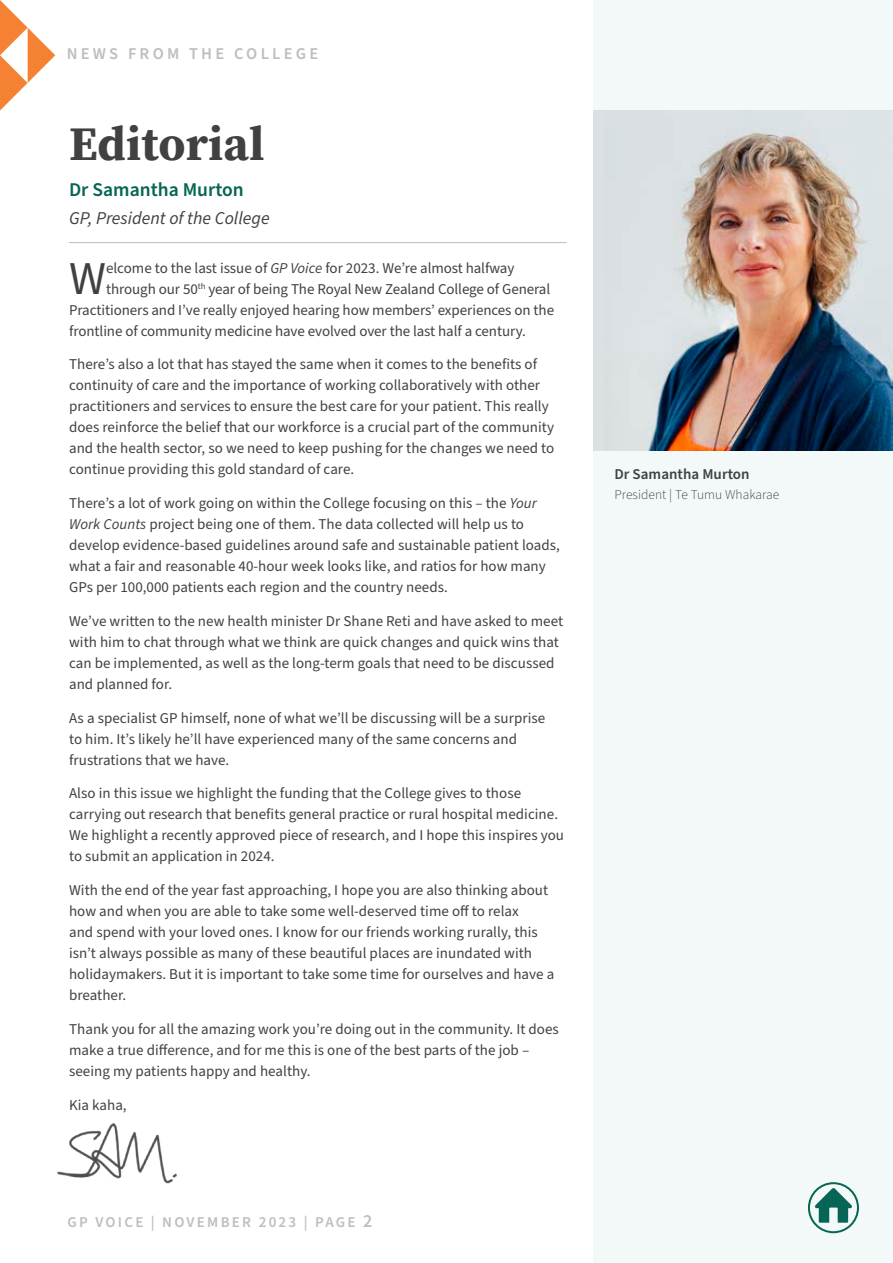
<style>
.page{position:relative;width:893px;height:1263px;background:#fff}
.page>*{position:absolute;margin:0;border:0;box-sizing:border-box;transform-origin:0 0}
.t1{font:700 48px "Source Serif Pro";letter-spacing:.005em;color:#414142}
.t2{font:46.95px "Source Sans Pro";color:#414142}
.t3{font:600 19.5px "Source Sans Pro";color:#066555}
.t4{font:italic 18px "Source Sans Pro";color:#414142}
.t5{font:600 16.5px "Source Sans Pro";letter-spacing:.195em;color:#bcbec0}
.t6{font:15px/21px "Source Sans Pro";letter-spacing:.005em;color:#414142}
.t7{font:600 15px "Source Sans Pro";letter-spacing:.15em;color:#bcbec0}
.t8{font:600 15px "Source Sans Pro";letter-spacing:.005em;color:#414142}
.t9{font:300 13.5px "Source Sans Pro";letter-spacing:.005em;color:#414142}
.s1{font-style:italic}
.s2{font-size:18px}
</style>
<div class="page">
<div style="left:593px;top:0;width:300px;height:1263px;background:#f2f9f8"></div>
<div style="left:593px;top:111px;width:300px;height:340px;background:#dbe0e3"></div>
<img style="left:648px;top:132px;width:244px;height:319px">
<img style="left:57px;top:1123px;width:120px;height:61px">
<svg style="left:0;top:0;width:55px;height:111px"></svg>
<hr style="left:69px;top:242px;width:497px;height:1px;background:#bcbec0">
<svg style="left:815px;top:1188px;width:37px;height:35px"></svg>
<div style="left:808px;top:1182px;width:51px;height:51px;border:2px solid #066555;border-radius:50%"></div>
<p class="t5" style="left:67px;top:43px;width:253px">NEWS FROM THE COLLEGE</p>
<h1 class="t1" style="left:69px;top:111px;width:197px">Editorial</h1>
<h3 class="t3" style="left:69px;top:177px;width:176px">Dr Samantha Murton</h3>
<p class="t4" style="left:69px;top:206px;width:202px">GP, President of the College</p>
<h2 class="t2" style="left:69px;top:247px;width:38px">W</h2>
<p class="t6" style="left:106px;top:258px;width:410px">elcome to the last issue of <span class="s1">GP Voice</span> for 2023. We’re almost halfway</p>
<p class="t6" style="left:106px;top:279px;width:446px">through our 50<sup>th</sup> year of being The Royal New Zealand College of General</p>
<p class="t6" style="left:69px;top:300px;width:486px">Practitioners and I’ve really enjoyed hearing how members’ experiences on the</p>
<p class="t6" style="left:69px;top:321px;width:458px">frontline of community medicine have evolved over the last half a century.</p>
<p class="t6" style="left:69px;top:354px;width:487px">There’s also a lot that has stayed the same when it comes to the benefits of continuity of care and the importance of working collaboratively with other practitioners and services to ensure the best care for your patient. This really does reinforce the belief that our workforce is a crucial part of the community and the health sector, so we need to keep pushing for the changes we need to continue providing this gold standard of care.</p>
<p class="t6" style="left:69px;top:493px;width:492px">There’s a lot of work going on within the College focusing on this – the <span class="s1">Your Work Counts</span> project being one of them. The data collected will help us to develop evidence-based guidelines around safe and sustainable patient loads, what a fair and reasonable 40-hour week looks like, and ratios for how many GPs per 100,000 patients each region and the country needs.</p>
<p class="t6" style="left:69px;top:611px;width:495px">We’ve written to the new health minister Dr Shane Reti and have asked to meet with him to chat through what we think are quick changes and quick wins that can be implemented, as well as the long-term goals that need to be discussed and planned for.</p>
<p class="t6" style="left:69px;top:708px;width:478px">As a specialist GP himself, none of what we’ll be discussing will be a surprise to him. It’s likely he’ll have experienced many of the same concerns and frustrations that we have.</p>
<p class="t6" style="left:69px;top:783px;width:496px">Also in this issue we highlight the funding that the College gives to those carrying out research that benefits general practice or rural hospital medicine.<br>We highlight a recently approved piece of research, and I hope this inspires you to submit an application in 2024.</p>
<p class="t6" style="left:69px;top:880px;width:487px">With the end of the year fast approaching, I hope you are also thinking about how and when you are able to take some well-deserved time off to relax<br>and spend with your loved ones. I know for our friends working rurally, this isn’t always possible as many of these beautiful places are inundated with holidaymakers. But it is important to take some time for ourselves and have a breather.</p>
<p class="t6" style="left:69px;top:1019px;width:491px">Thank you for all the amazing work you’re doing out in the community. It does make a true difference, and for me this is one of the best parts of the job – seeing my patients happy and healthy.</p>
<p class="t6" style="left:69px;top:1095px;width:59px">Kia kaha,</p>
<p class="t7" style="left:68px;top:1212px;width:306px">GP VOICE | NOVEMBER 2023 | PAGE <span class="s2">2</span></p>
<p class="t8" style="left:614px;top:464px;width:137px">Dr Samantha Murton</p>
<p class="t9" style="left:614px;top:486px;width:166px">President | Te Tumu Whakarae</p>
</div>
